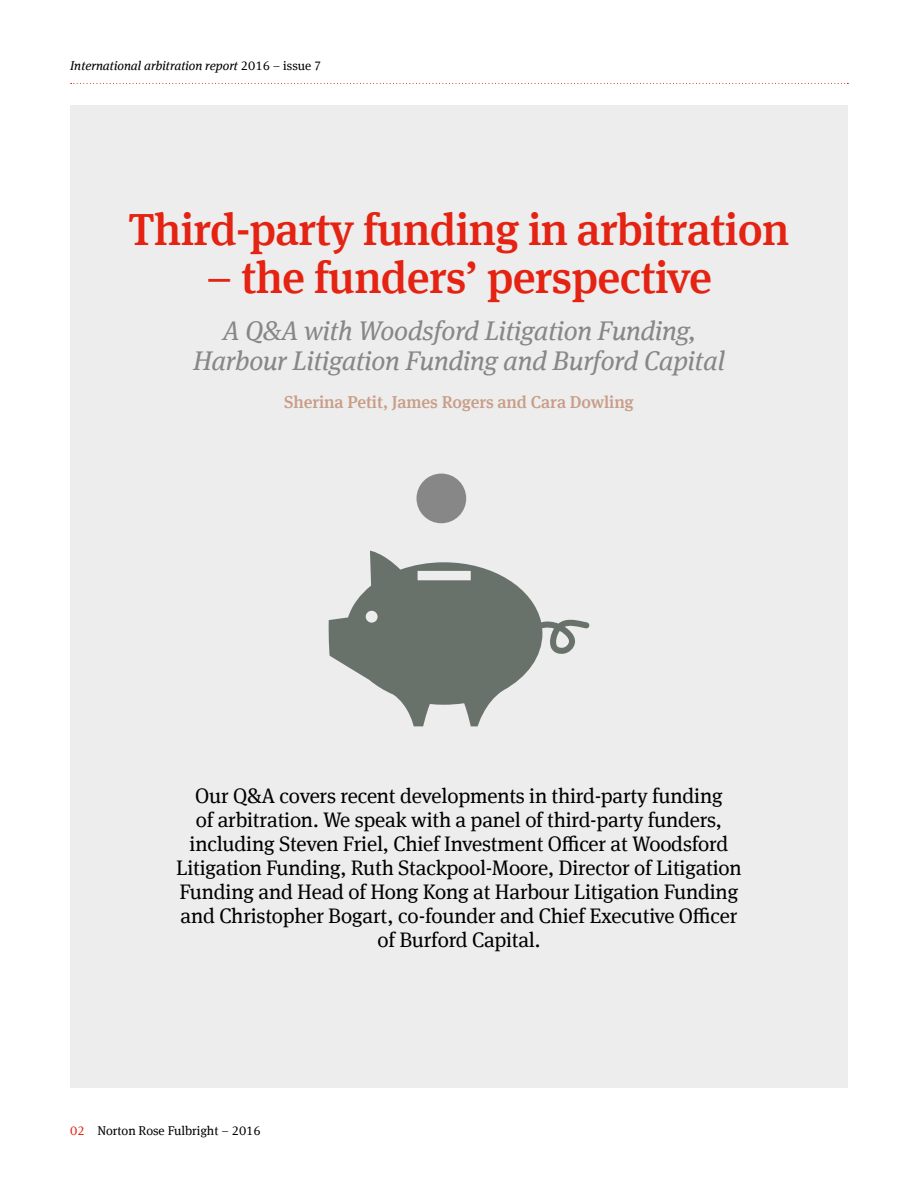
<style>
.page{position:relative;width:918px;height:1188px;background:#fff}
.page>*{position:absolute;margin:0;border:0;box-sizing:border-box;transform-origin:0 0}
.t1{font:500 45px "Meta Serif Offc Pro";letter-spacing:-.015em;color:#e42313}
.t2{font:italic 27px/30px "Meta Serif Offc Pro";letter-spacing:-.01em;color:#878787;text-align:center}
.t3{font:21px/24px "Meta Serif Offc Pro";letter-spacing:-.01em;color:#000;text-align:center}
.t4{font:500 17.25px "Meta Serif Offc Pro";letter-spacing:-.005em;color:#c99e88}
.t5{font:italic 12.75px "Meta Serif Offc Pro";color:#000}
.t6{font:12.75px "Meta Serif Offc Pro";color:#000}
.s1{font-style:normal}
.s2{color:#e42313}
</style>
<div class="page">
<div style="left:70px;top:105px;width:778px;height:982px;background:#ededed"></div>
<div style="left:417px;top:474px;width:49px;height:49px;background:#878787;border-radius:50%"></div>
<svg style="left:328px;top:551px;width:262px;height:175px;fill:#68726a"></svg>
<svg style="left:71px;top:83px;width:777px;height:1px"></svg>
<p class="t5" style="left:70px;top:56px;width:253px">International arbitration report <span class="s1">2016 – issue 7</span></p>
<h1 class="t1" style="left:129px;top:195px;width:662px">Third-party funding in arbitration</h1>
<h1 class="t1" style="left:206px;top:243px;width:507px">– the funders’ perspective</h1>
<p class="t2" style="left:193px;top:314px;width:533px">A Q&amp;A with Woodsford Litigation Funding,<br>Harbour Litigation Funding and Burford Capital</p>
<p class="t4" style="left:284px;top:389px;width:351px">Sherina Petit, James Rogers and Cara Dowling</p>
<p class="t3" style="left:176px;top:782px;width:567px">Our Q&amp;A covers recent developments in third-party funding<br>of arbitration. We speak with a panel of third-party funders, including Steven Friel, Chief Investment Officer at Woodsford Litigation Funding, Ruth Stackpool-Moore, Director of Litigation Funding and Head of Hong Kong at Harbour Litigation Funding and Christopher Bogart, co-founder and Chief Executive Officer of Burford Capital.</p>
<p class="t6" style="left:70px;top:1122px;width:192px"><span class="s2">02</span> Norton Rose Fulbright – 2016</p>
</div>
